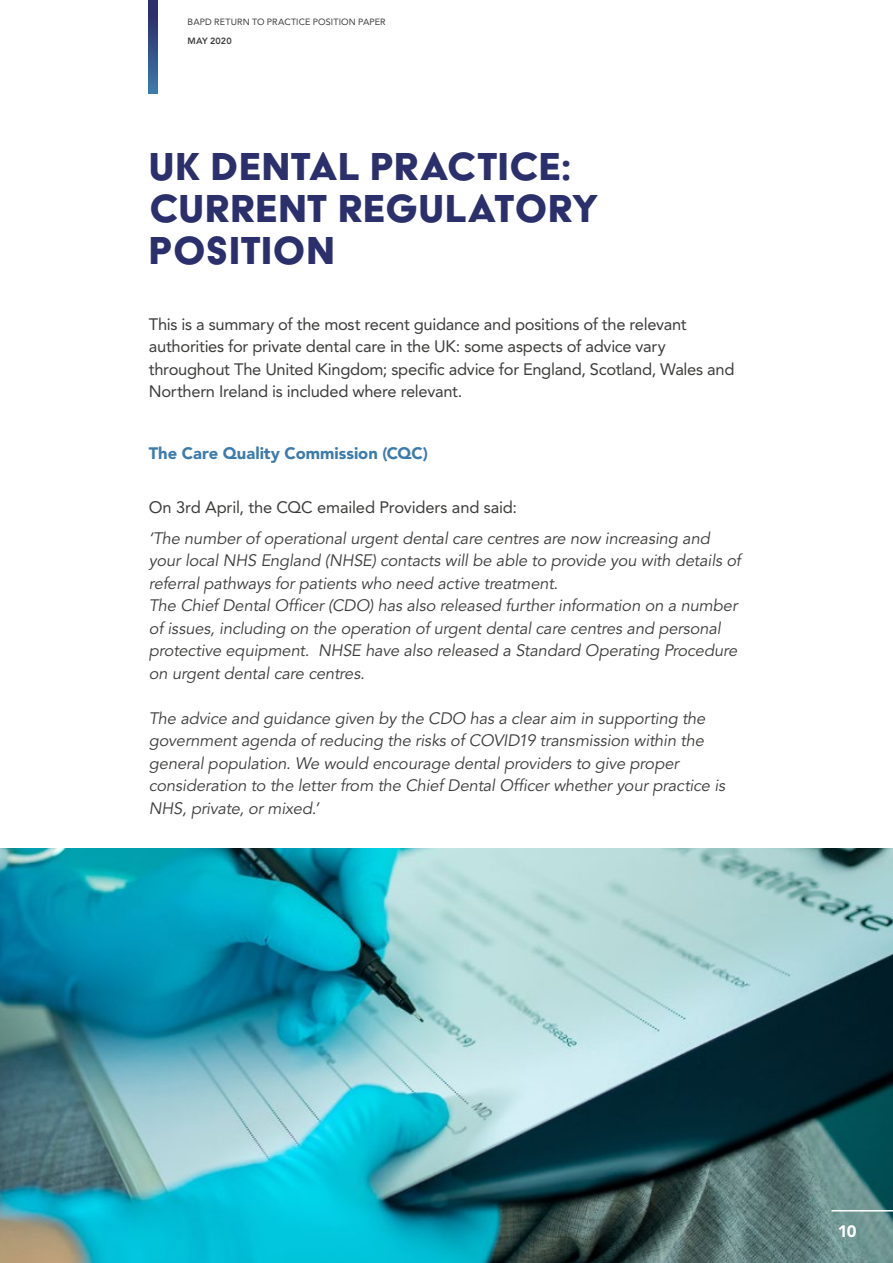
<style>
.page{position:relative;width:893px;height:1263px;background:#fff}
.page>*{position:absolute;margin:0;border:0;box-sizing:border-box;transform-origin:0 0}
.t1{font:45px/42px "Acier BAT Text Solid";letter-spacing:.005em;color:#2b2f6b}
.t2{font:italic 16.5px/22.5px "Avenir";letter-spacing:-.01em;color:#3c3c3b}
.t3{font:16.5px/22.5px "Avenir";letter-spacing:-.015em;color:#3c3c3b}
.t4{font:900 16.5px "Avenir";color:#3c7bab}
.t5{font:900 16.5px "Avenir";color:#fff}
.t6{font:9px "Avenir";letter-spacing:.01em;color:#3c3c3b}
.t7{font:800 9px "Avenir";letter-spacing:.005em;color:#3c3c3b}
</style>
<div class="page">
<svg style="left:149px;top:0;width:8px;height:94px"></svg>
<img style="left:0;top:848px;width:893px;height:415px">
<hr style="left:831px;top:1210px;width:62px;height:1px;background:#fff">
<p class="t6" style="left:188px;top:17px;width:200px">BAPD RETURN TO PRACTICE POSITION PAPER</p>
<p class="t7" style="left:188px;top:36px;width:46px">MAY 2020</p>
<h1 class="t1" style="left:149px;top:145px;width:452px">UK DENTAL PRACTICE:<br>CURRENT REGULATORY<br>POSITION</h1>
<p class="t3" style="left:149px;top:313px;width:587px">This is a summary of the most recent guidance and positions of the relevant authorities for private dental care in the UK: some aspects of advice vary throughout The United Kingdom; specific advice for England, Scotland, Wales and Northern Ireland is included where relevant.</p>
<p class="t4" style="left:149px;top:443px;width:280px">The Care Quality Commission (CQC)</p>
<p class="t3" style="left:149px;top:496px;width:370px">On 3rd April, the CQC emailed Providers and said:</p>
<p class="t2" style="left:149px;top:527px;width:593px">‘The number of operational urgent dental care centres are now increasing and your local NHS England (NHSE) contacts will be able to provide you with details of referral pathways for patients who need active treatment.<br>The Chief Dental Officer (CDO) has also released further information on a number of issues, including on the operation of urgent dental care centres and personal protective equipment. NHSE have also released a Standard Operating Procedure on urgent dental care centres.</p>
<p class="t2" style="left:149px;top:707px;width:578px">The advice and guidance given by the CDO has a clear aim in supporting the government agenda of reducing the risks of COVID19 transmission within the general population. We would encourage dental providers to give proper consideration to the letter from the Chief Dental Officer whether your practice is NHS, private, or mixed.’</p>
<p class="t5" style="left:838px;top:1221px;width:20px">10</p>
</div>
